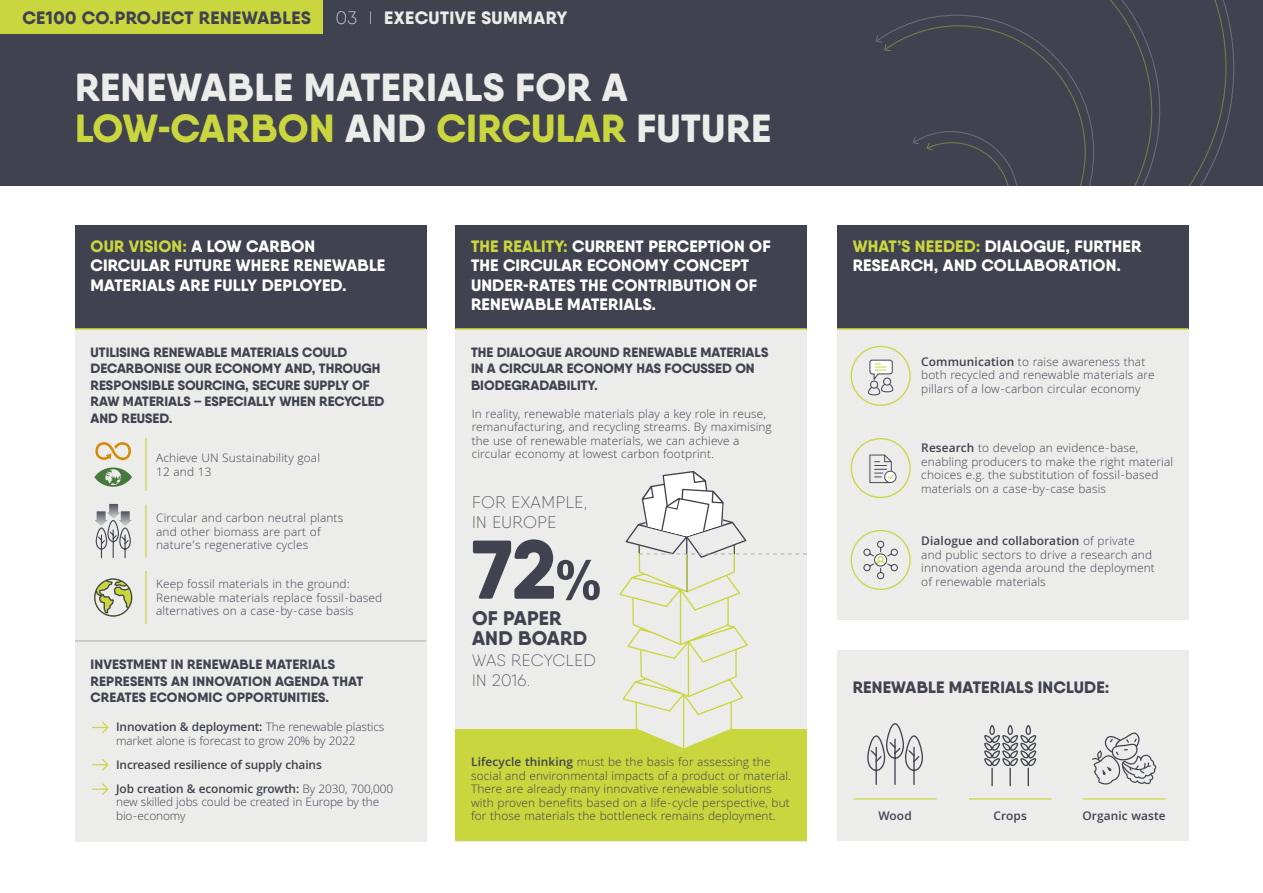
<style>
.page{position:relative;width:1263px;height:893px;background:#fff}
.page>*{position:absolute;margin:0;border:0;box-sizing:border-box;transform-origin:0 0}
.t1{font:800 83.1px "Qanelas Soft DEMO";color:#40424f}
.t2{font:800 39.15px/41.2px "Qanelas Soft DEMO";letter-spacing:.01em;color:#ececea}
.t3{font:800 19.8px/20.4px "Qanelas Soft DEMO";letter-spacing:.01em;color:#40424f}
.t4{font:800 17.85px "Qanelas Soft DEMO";letter-spacing:.025em;color:#40424f}
.t5{font:800 17.85px "Qanelas Soft DEMO";letter-spacing:.025em;color:#ececea}
.t6{font:200 16.8px/20.4px "Qanelas Soft DEMO";letter-spacing:.025em;color:#40424f}
.t7{font:800 16.5px/19.5px "Qanelas Soft DEMO";letter-spacing:.01em;color:#fff}
.t8{font:800 16.5px "Qanelas Soft DEMO";letter-spacing:.01em;color:#40424f}
.t9{font:200 16.5px/20.4px "Qanelas Soft DEMO";letter-spacing:.025em;color:#40424f}
.t10{font:800 13.5px/16.5px "Qanelas Soft DEMO";color:#40424f}
.t11{font:300 12.75px/13.5px "Khula";letter-spacing:.01em;color:#40424f}
.t12{font:300 12.75px/13.5px "Khula";letter-spacing:-.01em;color:#40424f}
.t13{font:600 12.75px/24px "Khula";letter-spacing:-.01em;color:#40424f}
.t14{font:600 12.75px "Khula";letter-spacing:.01em;color:#40424f}
.s1{font-weight:200}
.s2{color:#cad63e}
.s3{font-family:"Impact";font-weight:400;color:#cad63e}
.s4{font-family:"Impact";font-weight:400}
.s5{font-weight:600}
.s6{font-weight:300}
.s7{font-family:"Arial";font-weight:700;font-size:53.4px}
</style>
<div class="page">
<div style="left:455px;top:225px;width:352px;height:616px;background:#ececea"></div>
<div style="left:455px;top:730px;width:352px;height:111px;background:#cad63e"></div>
<div style="left:837px;top:225px;width:352px;height:395px;background:#ececea"></div>
<div style="left:837px;top:650px;width:352px;height:191px;background:#ececea"></div>
<div style="left:851px;top:438px;width:60px;height:60px;border:1px solid #cad63e;border-radius:50%"></div>
<svg style="left:869px;top:455px;width:27px;height:28px"></svg>
<div style="left:851px;top:346px;width:60px;height:60px;border:1px solid #cad63e;border-radius:50%"></div>
<svg style="left:868px;top:359px;width:25px;height:37px"></svg>
<div style="left:851px;top:530px;width:60px;height:60px;border:1px solid #cad63e;border-radius:50%"></div>
<svg style="left:863px;top:540px;width:35px;height:39px"></svg>
<svg style="left:618px;top:471px;width:189px;height:278px"></svg>
<div style="left:75px;top:225px;width:351px;height:616px;background:#ececea"></div>
<div style="left:75px;top:225px;width:351px;height:103px;background:#40424f"></div>
<div style="left:455px;top:225px;width:352px;height:103px;background:#40424f"></div>
<div style="left:837px;top:225px;width:351px;height:103px;background:#40424f"></div>
<div style="left:0;top:0;width:1263px;height:186px;background:#40424f"></div>
<svg style="left:876px;top:0;width:359px;height:186px"></svg>
<div style="left:0;top:0;width:322px;height:34px;background:#cad63e"></div>
<hr style="left:75px;top:328px;width:351px;height:2px;background:#cad63e">
<hr style="left:75px;top:641px;width:351px;height:1px;background:#acaead">
<hr style="left:455px;top:328px;width:352px;height:2px;background:#cad63e">
<hr style="left:837px;top:328px;width:351px;height:2px;background:#cad63e">
<hr style="left:145px;top:571px;width:1px;height:53px;background:#cad63e">
<hr style="left:145px;top:505px;width:1px;height:53px;background:#cad63e">
<hr style="left:145px;top:438px;width:1px;height:53px;background:#cad63e">
<svg style="left:95px;top:504px;width:37px;height:55px"></svg>
<svg style="left:95px;top:442px;width:36px;height:19px"></svg>
<svg style="left:94px;top:467px;width:38px;height:20px"></svg>
<svg style="left:867px;top:723px;width:56px;height:62px"></svg>
<svg style="left:984px;top:725px;width:52px;height:62px"></svg>
<hr style="left:854px;top:798px;width:82px;height:1px;background:#cad63e">
<hr style="left:969px;top:798px;width:83px;height:1px;background:#cad63e">
<hr style="left:1083px;top:798px;width:82px;height:1px;background:#cad63e">
<svg style="left:1092px;top:732px;width:64px;height:53px"></svg>
<svg style="left:94px;top:578px;width:38px;height:39px"></svg>
<svg style="left:92px;top:722px;width:16px;height:11px"></svg>
<svg style="left:92px;top:759px;width:16px;height:11px"></svg>
<svg style="left:92px;top:783px;width:16px;height:12px"></svg>
<h3 class="t4" style="left:22px;top:9px;width:290px">CE100 CO.PROJECT RENEWABLES</h3>
<h3 class="t5" style="left:336px;top:9px;width:233px"><span class="s1">03 I</span> EXECUTIVE SUMMARY</h3>
<h2 class="t2" style="left:75px;top:69px;width:698px">RENEWABLE MATERIALS FOR A<br><span class="s2">LOW</span><span class="s3">-</span><span class="s2">CARBON</span> AND <span class="s2">CIRCULAR</span> FUTURE</h2>
<p class="t7" style="left:91px;top:237px;width:296px"><span class="s2">OUR VISION:</span> A LOW CARBON<br>CIRCULAR FUTURE WHERE RENEWABLE<br>MATERIALS ARE FULLY DEPLOYED.</p>
<p class="t7" style="left:471px;top:237px;width:301px"><span class="s2">THE REALITY:</span> CURRENT PERCEPTION OF<br>THE CIRCULAR ECONOMY CONCEPT<br>UNDER<span class="s4">-</span>RATES THE CONTRIBUTION OF<br>RENEWABLE MATERIALS.</p>
<p class="t7" style="left:853px;top:237px;width:290px"><span class="s2">WHAT’S NEEDED:</span> DIALOGUE, FURTHER<br>RESEARCH, AND COLLABORATION.</p>
<p class="t10" style="left:91px;top:345px;width:295px">UTILISING RENEWABLE MATERIALS COULD DECARBONISE OUR ECONOMY AND, THROUGH RESPONSIBLE SOURCING, SECURE SUPPLY OF RAW MATERIALS <span class="s4">–</span> ESPECIALLY WHEN RECYCLED AND REUSED.</p>
<p class="t10" style="left:471px;top:345px;width:299px">THE DIALOGUE AROUND RENEWABLE MATERIALS<br>IN A CIRCULAR ECONOMY HAS FOCUSSED ON<br>BIODEGRADABILITY.</p>
<p class="t11" style="left:472px;top:408px;width:302px">In reality, renewable materials play a key role in reuse, remanufacturing, and recycling streams. By maximising the use of renewable materials, we can achieve a circular economy at lowest carbon footprint.</p>
<p class="t11" style="left:156px;top:453px;width:165px">Achieve UN Sustainability goal<br>12 and 13</p>
<p class="t11" style="left:156px;top:512px;width:189px">Circular and carbon neutral plants and other biomass are part of nature’s regenerative cycles</p>
<p class="t11" style="left:156px;top:579px;width:228px">Keep fossil materials in the ground:<br>Renewable materials replace fossil-based alternatives on a case-by-case basis</p>
<p class="t10" style="left:91px;top:657px;width:274px">INVESTMENT IN RENEWABLE MATERIALS<br>REPRESENTS AN INNOVATION AGENDA THAT<br>CREATES ECONOMIC OPPORTUNITIES.</p>
<p class="t12" style="left:116px;top:722px;width:270px"><span class="s5">Innovation &amp; deployment:</span> The renewable plastics market alone is forecast to grow 20% by 2022</p>
<p class="t13" style="left:116px;top:752px;width:279px">Increased resilience of supply chains<br>Job creation &amp; economic growth: <span class="s6">By 2030, 700,000</span></p>
<p class="t12" style="left:116px;top:797px;width:265px">new skilled jobs could be created in Europe by the bio-economy</p>
<h3 class="t6" style="left:472px;top:493px;width:117px">FOR EXAMPLE,<br>IN EUROPE</h3>
<h1 class="t1" style="left:472px;top:532px;width:132px">72<span class="s7">%</span></h1>
<h3 class="t3" style="left:472px;top:609px;width:117px">OF PAPER<br>AND BOARD</h3>
<p class="t9" style="left:472px;top:651px;width:125px">WAS RECYCLED<br>IN 2016.</p>
<p class="t11" style="left:471px;top:757px;width:321px"><span class="s5">Lifecycle thinking</span> must be the basis for assessing the social and environmental impacts of a product or material.<br>There are already many innovative renewable solutions with proven benefits based on a life-cycle perspective, but for those materials the bottleneck remains deployment.</p>
<p class="t11" style="left:921px;top:356px;width:235px"><span class="s5">Communication</span> to raise awareness that both recycled and renewable materials are pillars of a low-carbon circular economy</p>
<p class="t11" style="left:921px;top:443px;width:253px"><span class="s5">Research</span> to develop an evidence-base, enabling producers to make the right material choices e.g. the substitution of fossil-based materials on a case-by-case basis</p>
<p class="t11" style="left:921px;top:535px;width:235px"><span class="s5">Dialogue and collaboration</span> of private and public sectors to drive a research and innovation agenda around the deployment of renewable materials</p>
<p class="t8" style="left:853px;top:679px;width:258px">RENEWABLE MATERIALS INCLUDE:</p>
<p class="t13" style="left:878px;top:803px;width:35px">Wood</p>
<p class="t13" style="left:993px;top:803px;width:35px">Crops</p>
<p class="t14" style="left:1082px;top:808px;width:85px">Organic waste</p>
</div>
